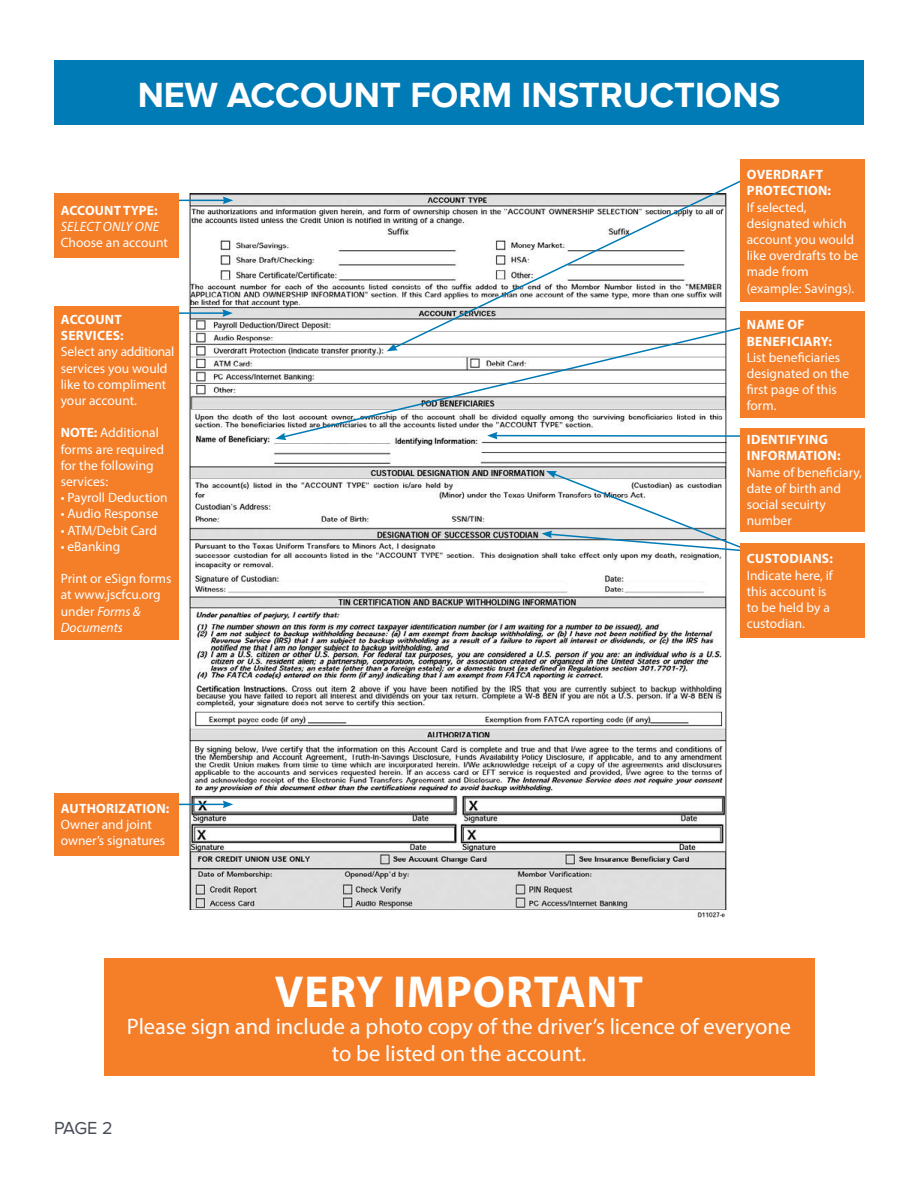
<style>
.page{position:relative;width:918px;height:1188px;background:#fff}
.page>*{position:absolute;margin:0;border:0;box-sizing:border-box;transform-origin:0 0}
.t1{font:700 45px "Myriad Pro";letter-spacing:.02em;color:#fff}
.t2{font:700 36px "Proxima Nova";color:#fff}
.t3{font:22.5px/27px "Myriad Pro";color:#fff;text-align:center}
.t4{font:18px "Proxima Nova";color:#474c55}
.t5{font:13.5px/16.2px "Myriad Pro";color:#fff}
.t6{font:700 13.5px/16.2px "Myriad Pro";letter-spacing:.02em;color:#fff}
.t7{font:italic 13.5px "Myriad Pro";letter-spacing:.01em;color:#fff}
.s1{font-weight:700}
.s2{font-style:italic}
</style>
<div class="page">
<img style="left:187px;top:194px;width:541px;height:724px">
<div style="left:54px;top:60px;width:810px;height:65px;background:#007bb6"></div>
<svg style="left:282px;top:325px;width:446px;height:114px"></svg>
<svg style="left:275px;top:433px;width:12px;height:7px"></svg>
<hr style="left:168px;top:804px;width:57px;height:1px;background:#007bb6">
<svg style="left:223px;top:801px;width:10px;height:7px"></svg>
<hr style="left:168px;top:312px;width:57px;height:2px;background:#007bb6">
<svg style="left:222px;top:309px;width:11px;height:8px"></svg>
<hr style="left:168px;top:200px;width:57px;height:1px;background:#007bb6">
<svg style="left:223px;top:197px;width:10px;height:7px"></svg>
<div style="left:54px;top:306px;width:124px;height:334px;background:#f57e29"></div>
<div style="left:54px;top:194px;width:124px;height:64px;background:#f57e29"></div>
<div style="left:54px;top:793px;width:124px;height:62px;background:#f57e29"></div>
<div style="left:104px;top:958px;width:710px;height:118px;background:#f57e29"></div>
<div style="left:740px;top:312px;width:124px;height:106px;background:#f57e29"></div>
<svg style="left:542px;top:471px;width:210px;height:82px"></svg>
<div style="left:740px;top:543px;width:124px;height:95px;background:#f57e29"></div>
<hr style="left:495px;top:435px;width:252px;height:2px;background:#007bb6">
<svg style="left:487px;top:432px;width:11px;height:7px"></svg>
<div style="left:740px;top:428px;width:124px;height:103px;background:#f57e29"></div>
<svg style="left:392px;top:180px;width:363px;height:170px"></svg>
<svg style="left:387px;top:343px;width:11px;height:8px"></svg>
<div style="left:740px;top:160px;width:124px;height:142px;background:#f57e29"></div>
<h2 class="t2" style="left:138px;top:74px;width:644px">NEW ACCOUNT FORM INSTRUCTIONS</h2>
<p class="t6" style="left:61px;top:202px;width:98px">ACCOUNT TYPE:</p>
<p class="t7" style="left:61px;top:218px;width:100px">SELECT ONLY ONE</p>
<p class="t5" style="left:61px;top:234px;width:109px">Choose an account</p>
<p class="t6" style="left:61px;top:311px;width:64px">ACCOUNT<br>SERVICES:</p>
<p class="t5" style="left:61px;top:344px;width:115px">Select any additional services you would like to compliment your account.</p>
<p class="t5" style="left:61px;top:425px;width:105px"><span class="s1">NOTE:</span> Additional forms are required for the following services:</p>
<p class="t5" style="left:61px;top:489px;width:108px">• Payroll Deduction</p>
<p class="t5" style="left:61px;top:506px;width:99px">• Audio Response</p>
<p class="t5" style="left:61px;top:522px;width:98px">• ATM/Debit Card</p>
<p class="t5" style="left:61px;top:538px;width:61px">• eBanking</p>
<p class="t5" style="left:61px;top:570px;width:112px">Print or eSign forms at www.jscfcu.org under <span class="s2">Forms &amp;<br>Documents</span></p>
<p class="t6" style="left:61px;top:800px;width:110px">AUTHORIZATION:</p>
<p class="t5" style="left:61px;top:816px;width:106px">Owner and joint owner’s signatures</p>
<p class="t6" style="left:747px;top:166px;width:86px">OVERDRAFT<br>PROTECTION:</p>
<p class="t5" style="left:747px;top:199px;width:113px">If selected, designated which account you would like overdrafts to be made from (example: Savings).</p>
<p class="t6" style="left:747px;top:316px;width:87px">NAME OF<br>BENEFICIARY:</p>
<p class="t5" style="left:747px;top:349px;width:104px">List beneficiaries designated on the first page of this form.</p>
<p class="t6" style="left:747px;top:431px;width:95px">IDENTIFYING<br>INFORMATION:</p>
<p class="t5" style="left:747px;top:464px;width:117px">Name of beneficiary, date of birth and social secuirty number</p>
<p class="t6" style="left:747px;top:550px;width:87px">CUSTODIANS:</p>
<p class="t5" style="left:747px;top:567px;width:88px">Indicate here, if this account is to be held by a custodian.</p>
<h1 class="t1" style="left:275px;top:963px;width:370px">VERY IMPORTANT</h1>
<h3 class="t3" style="left:127px;top:1013px;width:666px">Please sign and include a photo copy of the driver’s licence of everyone to be listed on the account.</h3>
<h3 class="t4" style="left:54px;top:1118px;width:60px">PAGE 2</h3>
</div>
